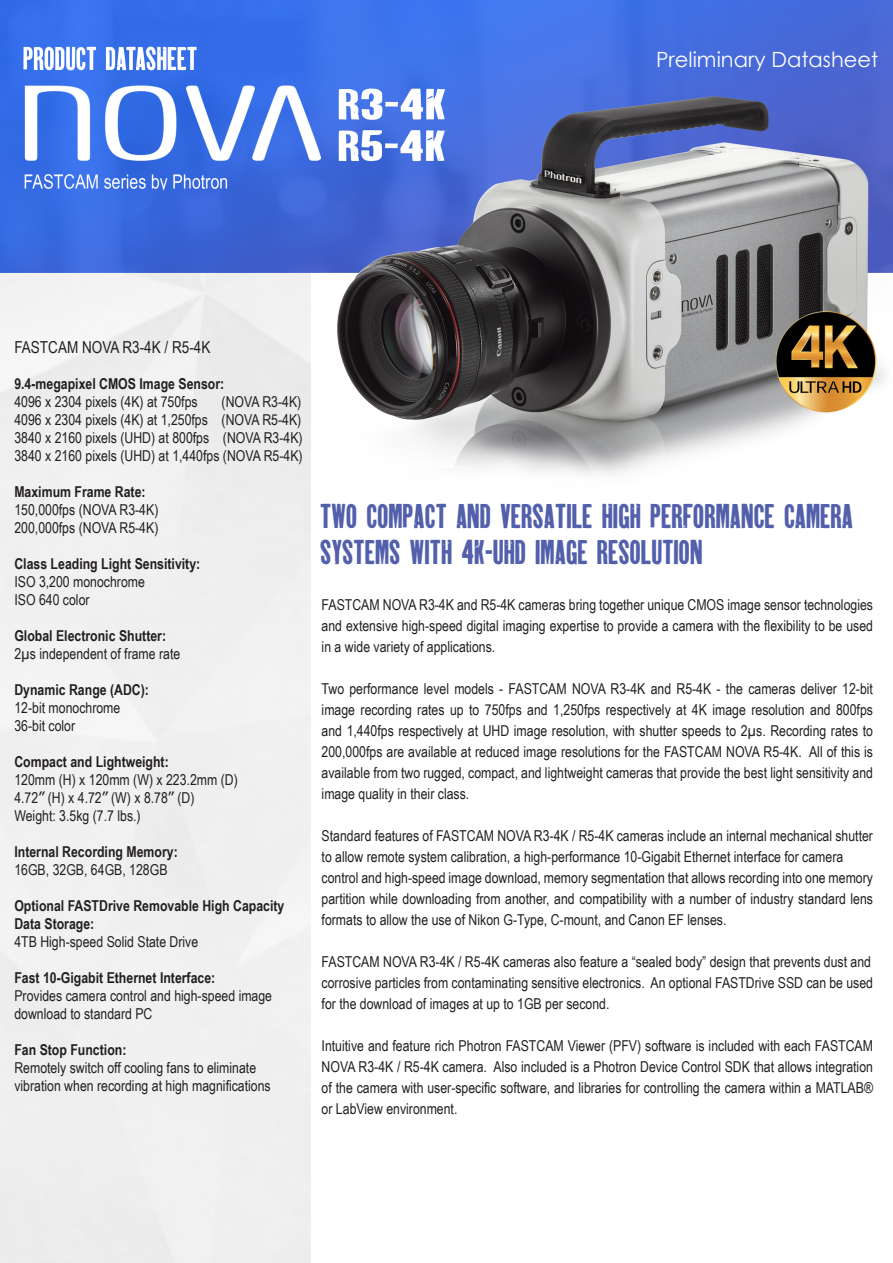
<style>
.page{position:relative;width:893px;height:1263px;background:#fff}
.page>*{position:absolute;margin:0;border:0;box-sizing:border-box;transform-origin:0 0}
.t1{font:37.5px/36px "Gothic Joker";color:#525fab}
.t2{font:21px "Century Gothic";color:#fff}
.t3{font:16.5px "Arial Narrow";color:#231f20}
.t4{font:15px/21px "Arial Narrow";color:#231f20;text-align:justify}
.t5{font:700 15px/18px "Arial Narrow";color:#231f20}
.s1{font-family:"Tahoma"}
</style>
<div class="page">
<img style="left:0;top:0;width:893px;height:532px">
<p class="t2" style="left:656px;top:44px;width:224px">Preliminary Datasheet</p>
<p class="t3" style="left:14px;top:335px;width:198px">FASTCAM NOVA R3-4K / R5-4K</p>
<p class="t5" style="left:14px;top:374px;width:211px">9.4-megapixel CMOS Image Sensor:</p>
<p class="t4" style="left:14px;top:391px;width:185px">4096 x 2304 pixels (4K) at 750fps</p>
<p class="t4" style="left:222px;top:391px;width:81px">(NOVA R3-4K)</p>
<p class="t4" style="left:14px;top:409px;width:288px">4096 x 2304 pixels (4K) at 1,250fps (NOVA R5-4K)</p>
<p class="t4" style="left:14px;top:427px;width:290px">3840 x 2160 pixels (UHD) at 800fps (NOVA R3-4K)</p>
<p class="t4" style="left:14px;top:445px;width:290px">3840 x 2160 pixels (UHD) at 1,440fps (NOVA R5-4K)</p>
<p class="t5" style="left:14px;top:482px;width:133px">Maximum Frame Rate:</p>
<p class="t4" style="left:14px;top:499px;width:146px">150,000fps (NOVA R3-4K)</p>
<p class="t4" style="left:14px;top:517px;width:146px">200,000fps (NOVA R5-4K)</p>
<p class="t5" style="left:14px;top:554px;width:187px">Class Leading Light Sensitivity:</p>
<p class="t4" style="left:14px;top:571px;width:132px">ISO 3,200 monochrome</p>
<p class="t4" style="left:14px;top:589px;width:77px">ISO 640 color</p>
<p class="t5" style="left:14px;top:626px;width:153px">Global Electronic Shutter:</p>
<p class="t4" style="left:14px;top:643px;width:167px">2µs independent of frame rate</p>
<p class="t5" style="left:14px;top:680px;width:136px">Dynamic Range (ADC):</p>
<p class="t4" style="left:14px;top:697px;width:107px">12-bit monochrome</p>
<p class="t4" style="left:14px;top:715px;width:62px">36-bit color</p>
<p class="t5" style="left:14px;top:752px;width:156px">Compact and Lightweight:</p>
<p class="t4" style="left:14px;top:769px;width:225px">120mm (H) x 120mm (W) x 223.2mm (D)</p>
<p class="t4" style="left:14px;top:787px;width:182px">4.72<span class="s1">”</span> (H) x 4.72<span class="s1">”</span> (W) x 8.78<span class="s1">”</span> (D)</p>
<p class="t4" style="left:14px;top:805px;width:128px">Weight: 3.5kg (7.7 lbs.)</p>
<p class="t5" style="left:14px;top:842px;width:165px">Internal Recording Memory:</p>
<p class="t4" style="left:14px;top:859px;width:155px">16GB, 32GB, 64GB, 128GB</p>
<p class="t5" style="left:14px;top:896px;width:272px">Optional FASTDrive Removable High Capacity<br>Data Storage:</p>
<p class="t4" style="left:14px;top:931px;width:185px">4TB High-speed Solid State Drive</p>
<p class="t5" style="left:14px;top:968px;width:202px">Fast 10-Gigabit Ethernet Interface:</p>
<p class="t4" style="left:14px;top:986px;width:259px;line-height:18px">Provides camera control and high-speed image download to standard PC</p>
<p class="t5" style="left:14px;top:1040px;width:114px">Fan Stop Function:</p>
<p class="t4" style="left:14px;top:1057px;width:243px">Remotely switch off cooling fans to eliminate</p>
<p class="t4" style="left:14px;top:1075px;width:258px">vibration when recording at high magnifications</p>
<p class="t1" style="left:320px;top:500px;width:535px">TWO COMPACT AND VERSATILE HIGHPERFORMANCE CAMERA<br>SYSTEMS WITH4K-UHD IMAGE RESOLUTION</p>
<p class="t4" style="left:322px;top:594px;width:553px">FASTCAM NOVA R3-4K and R5-4K cameras bring together unique CMOS image sensor technologies and extensive high-speed digital imaging expertise to provide a camera with the flexibility to be used in a wide variety of applications.</p>
<p class="t4" style="left:322px;top:678px;width:553px">Two performance level models - FASTCAM NOVA R3-4K and R5-4K - the cameras deliver 12-bit image recording rates up to 750fps and 1,250fps respectively at 4K image resolution and 800fps and 1,440fps respectively at UHD image resolution, with shutter speeds to 2µs. Recording rates to 200,000fps are available at reduced image resolutions for the FASTCAM NOVA R5-4K. All of this is available from two rugged, compact, and lightweight cameras that provide the best light sensitivity and image quality in their class.</p>
<p class="t4" style="left:322px;top:825px;width:553px">Standard features of FASTCAM NOVA R3-4K / R5-4K cameras include an internal mechanical shutter to allow remote system calibration, a high-performance 10-Gigabit Ethernet interface for camera</p>
<p class="t4" style="left:322px;top:867px;width:553px">control and high-speed image download, memory segmentation that allows recording into one memory partition while downloading from another, and compatibility with a number of industry standard lens formats to allow the use of Nikon G-Type, C-mount, and Canon EF lenses.</p>
<p class="t4" style="left:322px;top:951px;width:551px">FASTCAM NOVA R3-4K / R5-4K cameras also feature a “sealed body” design that prevents dust and</p>
<p class="t4" style="left:322px;top:972px;width:553px">corrosive particles from contaminating sensitive electronics. An optional FASTDrive SSD can be used for the download of images at up to 1GB per second.</p>
<p class="t4" style="left:322px;top:1035px;width:553px">Intuitive and feature rich Photron FASTCAM Viewer (PFV) software is included with each FASTCAM NOVA R3-4K / R5-4K camera. Also included is a Photron Device Control SDK that allows integration of the camera with user-specific software, and libraries for controlling the camera within a MATLAB® or LabView environment.</p>
</div>
